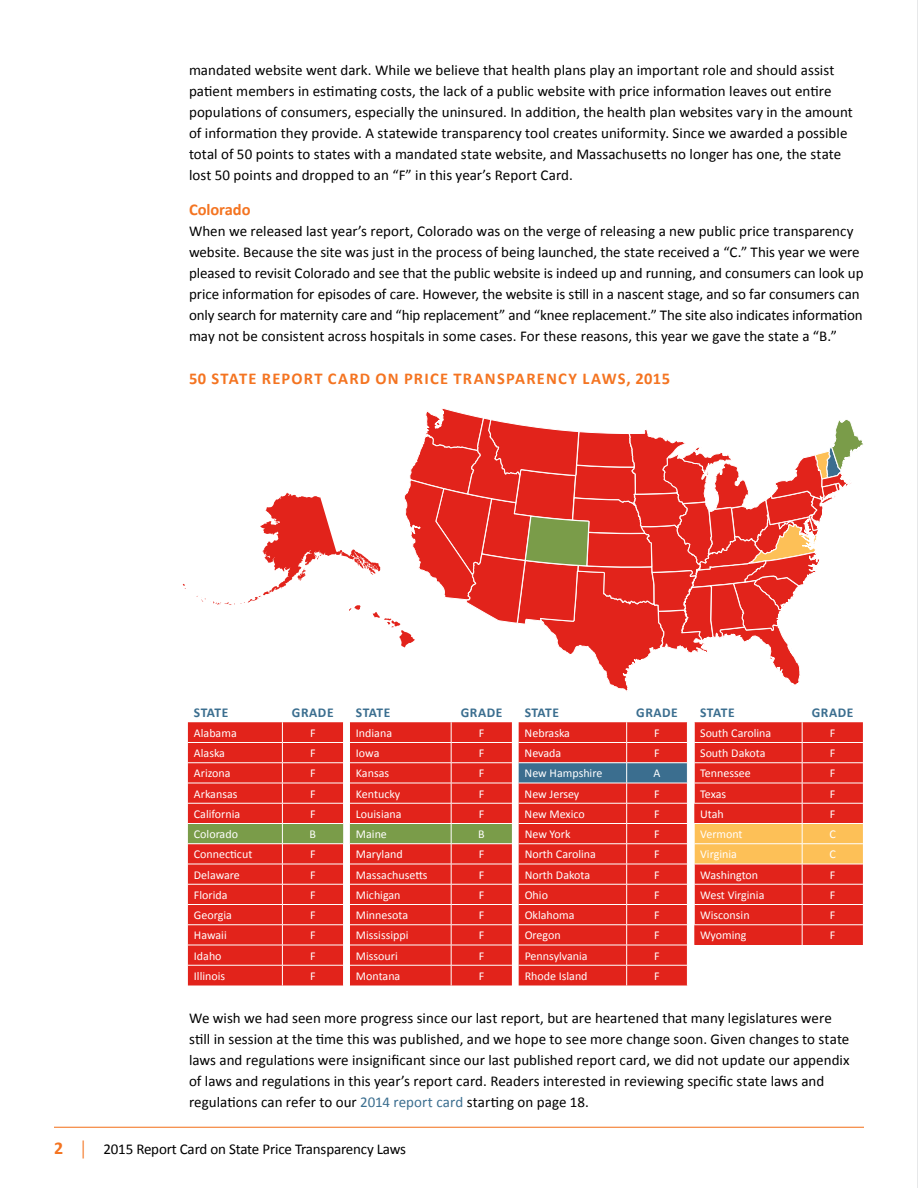
<style>
.page{position:relative;width:918px;height:1188px;background:#fff}
.page>*{position:absolute;margin:0;border:0;box-sizing:border-box;transform-origin:0 0}
.t1{font:700 16.5px "Calibri";letter-spacing:.07em;color:#f47421}
.t2{font:700 16.5px "Calibri";letter-spacing:-.005em;color:#f47421}
.t3{font:15px/21px "Calibri";color:#000}
.t4{font:700 13.5px "Calibri";letter-spacing:.04em;color:#3b6e8f}
.t5{font:12px "Calibri";color:#fff}
.s1{color:#3b6e8f}
.s2{font-weight:700;font-size:18px;color:#f47421}
.s3{font-family:"Adobe Garamond";font-size:18px;color:#f47421}
</style>
<div class="page">
<hr style="left:917px;top:0;width:1px;height:1188px;background:#d1d3d4">
<hr style="left:54px;top:1127px;width:810px;height:1px;background:#f47421">
<svg style="left:188px;top:722px;width:324px;height:264px;background:#dc392c"></svg>
<svg style="left:519px;top:722px;width:344px;height:264px;background:#e25044"></svg>
<hr style="left:350px;top:945px;width:101px;height:1px;background:#fff">
<hr style="left:451px;top:945px;width:61px;height:1px;background:#fff">
<hr style="left:350px;top:965px;width:101px;height:1px;background:#fff">
<hr style="left:451px;top:965px;width:61px;height:1px;background:#fff">
<hr style="left:350px;top:843px;width:101px;height:1px;background:#fff">
<hr style="left:451px;top:843px;width:61px;height:1px;background:#fff">
<hr style="left:350px;top:864px;width:101px;height:1px;background:#fff">
<hr style="left:451px;top:864px;width:61px;height:1px;background:#fff">
<svg style="left:183px;top:408px;width:680px;height:283px"></svg>
<p class="t3" style="left:189px;top:60px;width:665px">mandated website went dark. While we believe that health plans play an important role and should assist patient members in estimating costs, the lack of a public website with price information leaves out entire populations of consumers, especially the uninsured. In addition, the health plan websites vary in the amount of information they provide. A statewide transparency tool creates uniformity. Since we awarded a possible total of 50 points to states with a mandated state website, and Massachusetts no longer has one, the state lost 50 points and dropped to an “F” in this year’s Report Card.</p>
<p class="t2" style="left:189px;top:199px;width:63px">Colorado</p>
<p class="t3" style="left:189px;top:220px;width:676px">When we released last year’s report, Colorado was on the verge of releasing a new public price transparency website. Because the site was just in the process of being launched, the state received a “C.” This year we were pleased to revisit Colorado and see that the public website is indeed up and running, and consumers can look up price information for episodes of care. However, the website is still in a nascent stage, and so far consumers can only search for maternity care and “hip replacement” and “knee replacement.” The site also indicates information may not be consistent across hospitals in some cases. For these reasons, this year we gave the state a “B.”</p>
<p class="t1" style="left:189px;top:368px;width:483px">50 STATE REPORT CARD ON PRICE TRANSPARENCY LAWS, 2015</p>
<p class="t4" style="left:194px;top:704px;width:36px">STATE</p>
<p class="t4" style="left:292px;top:704px;width:43px">GRADE</p>
<p class="t4" style="left:356px;top:704px;width:36px">STATE</p>
<p class="t4" style="left:461px;top:704px;width:43px">GRADE</p>
<p class="t4" style="left:525px;top:704px;width:36px">STATE</p>
<p class="t4" style="left:636px;top:704px;width:43px">GRADE</p>
<p class="t4" style="left:700px;top:704px;width:36px">STATE</p>
<p class="t4" style="left:812px;top:704px;width:43px">GRADE</p>
<p class="t5" style="left:194px;top:725px;width:44px">Alabama</p>
<p class="t5" style="left:310px;top:725px;width:7px">F</p>
<p class="t5" style="left:356px;top:725px;width:38px">Indiana</p>
<p class="t5" style="left:479px;top:725px;width:7px">F</p>
<p class="t5" style="left:525px;top:725px;width:47px">Nebraska</p>
<p class="t5" style="left:654px;top:725px;width:7px">F</p>
<p class="t5" style="left:700px;top:725px;width:73px">South Carolina</p>
<p class="t5" style="left:830px;top:725px;width:7px">F</p>
<p class="t5" style="left:194px;top:746px;width:33px">Alaska</p>
<p class="t5" style="left:310px;top:746px;width:7px">F</p>
<p class="t5" style="left:356px;top:746px;width:25px">Iowa</p>
<p class="t5" style="left:479px;top:746px;width:7px">F</p>
<p class="t5" style="left:525px;top:746px;width:38px">Nevada</p>
<p class="t5" style="left:654px;top:746px;width:7px">F</p>
<p class="t5" style="left:700px;top:746px;width:67px">South Dakota</p>
<p class="t5" style="left:830px;top:746px;width:7px">F</p>
<p class="t5" style="left:194px;top:766px;width:38px">Arizona</p>
<p class="t5" style="left:310px;top:766px;width:7px">F</p>
<p class="t5" style="left:356px;top:766px;width:35px">Kansas</p>
<p class="t5" style="left:479px;top:766px;width:7px">F</p>
<p class="t5" style="left:525px;top:766px;width:79px">New Hampshire</p>
<p class="t5" style="left:654px;top:766px;width:8px">A</p>
<p class="t5" style="left:700px;top:766px;width:52px">Tennessee</p>
<p class="t5" style="left:830px;top:766px;width:7px">F</p>
<p class="t5" style="left:194px;top:786px;width:45px">Arkansas</p>
<p class="t5" style="left:310px;top:786px;width:7px">F</p>
<p class="t5" style="left:356px;top:786px;width:46px">Kentucky</p>
<p class="t5" style="left:479px;top:786px;width:7px">F</p>
<p class="t5" style="left:525px;top:786px;width:56px">New Jersey</p>
<p class="t5" style="left:654px;top:786px;width:7px">F</p>
<p class="t5" style="left:700px;top:786px;width:27px">Texas</p>
<p class="t5" style="left:830px;top:786px;width:7px">F</p>
<p class="t5" style="left:194px;top:806px;width:48px">California</p>
<p class="t5" style="left:310px;top:806px;width:7px">F</p>
<p class="t5" style="left:356px;top:806px;width:47px">Louisiana</p>
<p class="t5" style="left:479px;top:806px;width:7px">F</p>
<p class="t5" style="left:525px;top:806px;width:62px">New Mexico</p>
<p class="t5" style="left:654px;top:806px;width:7px">F</p>
<p class="t5" style="left:700px;top:806px;width:25px">Utah</p>
<p class="t5" style="left:830px;top:806px;width:7px">F</p>
<p class="t5" style="left:194px;top:827px;width:46px">Colorado</p>
<p class="t5" style="left:310px;top:827px;width:8px">B</p>
<p class="t5" style="left:356px;top:827px;width:33px">Maine</p>
<p class="t5" style="left:478px;top:827px;width:8px">B</p>
<p class="t5" style="left:525px;top:827px;width:47px">New York</p>
<p class="t5" style="left:654px;top:827px;width:7px">F</p>
<p class="t5" style="left:700px;top:827px;width:44px">Vermont</p>
<p class="t5" style="left:829px;top:827px;width:8px">C</p>
<p class="t5" style="left:194px;top:847px;width:60px">Connecticut</p>
<p class="t5" style="left:310px;top:847px;width:7px">F</p>
<p class="t5" style="left:356px;top:847px;width:48px">Maryland</p>
<p class="t5" style="left:479px;top:847px;width:7px">F</p>
<p class="t5" style="left:525px;top:847px;width:73px">North Carolina</p>
<p class="t5" style="left:654px;top:847px;width:7px">F</p>
<p class="t5" style="left:700px;top:847px;width:38px">Virginia</p>
<p class="t5" style="left:829px;top:847px;width:8px">C</p>
<p class="t5" style="left:194px;top:867px;width:47px">Delaware</p>
<p class="t5" style="left:310px;top:867px;width:7px">F</p>
<p class="t5" style="left:356px;top:867px;width:73px">Massachusetts</p>
<p class="t5" style="left:479px;top:867px;width:7px">F</p>
<p class="t5" style="left:525px;top:867px;width:67px">North Dakota</p>
<p class="t5" style="left:654px;top:867px;width:7px">F</p>
<p class="t5" style="left:700px;top:867px;width:60px">Washington</p>
<p class="t5" style="left:830px;top:867px;width:7px">F</p>
<p class="t5" style="left:194px;top:887px;width:35px">Florida</p>
<p class="t5" style="left:310px;top:887px;width:7px">F</p>
<p class="t5" style="left:356px;top:887px;width:46px">Michigan</p>
<p class="t5" style="left:479px;top:887px;width:7px">F</p>
<p class="t5" style="left:525px;top:887px;width:25px">Ohio</p>
<p class="t5" style="left:654px;top:887px;width:7px">F</p>
<p class="t5" style="left:700px;top:887px;width:66px">West Virginia</p>
<p class="t5" style="left:830px;top:887px;width:7px">F</p>
<p class="t5" style="left:194px;top:908px;width:40px">Georgia</p>
<p class="t5" style="left:310px;top:908px;width:7px">F</p>
<p class="t5" style="left:356px;top:908px;width:54px">Minnesota</p>
<p class="t5" style="left:479px;top:908px;width:7px">F</p>
<p class="t5" style="left:525px;top:908px;width:51px">Oklahoma</p>
<p class="t5" style="left:654px;top:908px;width:7px">F</p>
<p class="t5" style="left:700px;top:908px;width:51px">Wisconsin</p>
<p class="t5" style="left:830px;top:908px;width:7px">F</p>
<p class="t5" style="left:194px;top:928px;width:34px">Hawaii</p>
<p class="t5" style="left:310px;top:928px;width:7px">F</p>
<p class="t5" style="left:356px;top:928px;width:54px">Mississippi</p>
<p class="t5" style="left:479px;top:928px;width:7px">F</p>
<p class="t5" style="left:525px;top:928px;width:38px">Oregon</p>
<p class="t5" style="left:654px;top:928px;width:7px">F</p>
<p class="t5" style="left:700px;top:928px;width:48px">Wyoming</p>
<p class="t5" style="left:830px;top:928px;width:7px">F</p>
<p class="t5" style="left:194px;top:948px;width:29px">Idaho</p>
<p class="t5" style="left:310px;top:948px;width:7px">F</p>
<p class="t5" style="left:356px;top:948px;width:43px">Missouri</p>
<p class="t5" style="left:479px;top:948px;width:7px">F</p>
<p class="t5" style="left:525px;top:948px;width:64px">Pennsylvania</p>
<p class="t5" style="left:654px;top:948px;width:7px">F</p>
<p class="t5" style="left:194px;top:968px;width:33px">Illinois</p>
<p class="t5" style="left:310px;top:968px;width:7px">F</p>
<p class="t5" style="left:356px;top:968px;width:46px">Montana</p>
<p class="t5" style="left:479px;top:968px;width:7px">F</p>
<p class="t5" style="left:525px;top:968px;width:64px">Rhode Island</p>
<p class="t5" style="left:654px;top:968px;width:7px">F</p>
<p class="t3" style="left:189px;top:1007px;width:662px">We wish we had seen more progress since our last report, but are heartened that many legislatures were still in session at the time this was published, and we hope to see more change soon. Given changes to state laws and regulations were insignificant since our last published report card, we did not update our appendix of laws and regulations in this year’s report card. Readers interested in reviewing specific state laws and regulations can refer to our <span class="s1">2014 report card</span> starting on page 18.</p>
<p class="t3" style="left:54px;top:1139px;width:354px"><span class="s2">2</span> <span class="s3">|</span> 2015 Report Card on State Price Transparency Laws</p>
</div>
